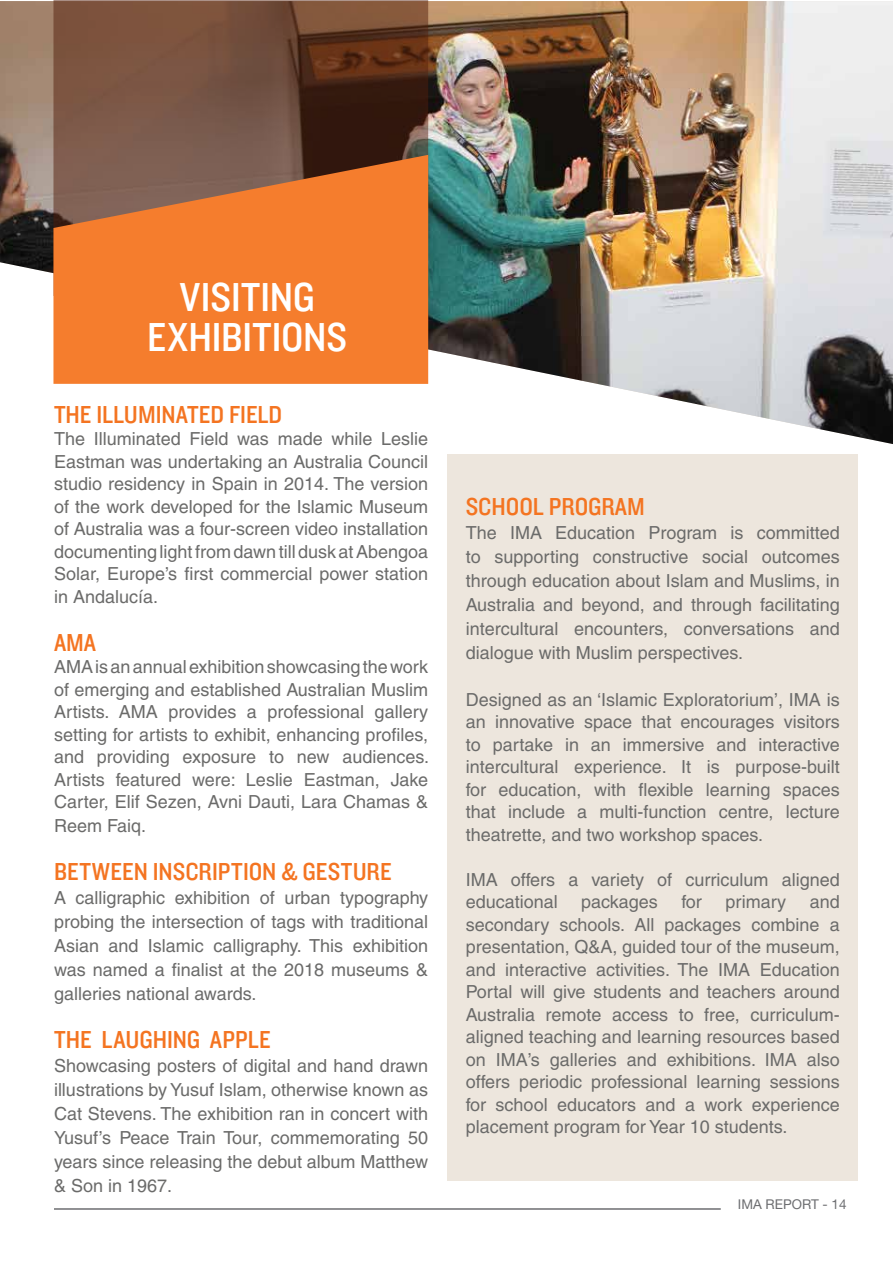
<style>
.page{position:relative;width:893px;height:1263px;background:#fff}
.page>*{position:absolute;margin:0;border:0;box-sizing:border-box;transform-origin:0 0}
.t1{font:42px/40.5px "Knockout HTF30 Junior Welterwt";color:#fff;text-align:center}
.t2{font:25.5px "Knockout HTF30 Junior Welterwt";color:#f47421}
.t3{font:18px/22.5px "Helvetica CE";color:#6b6b6a;text-align:justify}
.t4{font:13.5px "Helvetica Neue LT Std";color:#6d6e71}
</style>
<div class="page">
<hr style="left:54px;top:1208px;width:667px;height:2px;background:#6d6e71">
<div style="left:447px;top:454px;width:410px;height:727px;background:#ede6dd"></div>
<img style="left:0;top:1px;width:893px;height:443px">
<svg style="left:53px;top:0;width:375px;height:155px;background:#6b4736"></svg>
<svg style="left:53px;top:155px;width:375px;height:229px;background:#e07732"></svg>
<h1 class="t1" style="left:147px;top:278px;width:202px">VISITING<br>EXHIBITIONS</h1>
<h2 class="t2" style="left:54px;top:401px;width:230px">THE ILLUMINATED FIELD</h2>
<p class="t3" style="left:54px;top:428px;width:376px">The Illuminated Field was made while Leslie Eastman was undertaking an Australia Council studio residency in Spain in 2014. The version of the work developed for the Islamic Museum of Australia was a four-screen video installation documenting light from dawn till dusk at Abengoa Solar, Europe’s first commercial power station in Andalucía.</p>
<h2 class="t2" style="left:54px;top:629px;width:44px">AMA</h2>
<p class="t3" style="left:54px;top:656px;width:377px">AMA is an annual exhibition showcasing the work of emerging and established Australian Muslim Artists. AMA provides a professional gallery setting for artists to exhibit, enhancing profiles, and providing exposure to new audiences.<br>Artists featured were: Leslie Eastman, Jake Carter, Elif Sezen, Avni Dauti, Lara Chamas &amp; Reem Faiq.</p>
<h2 class="t2" style="left:54px;top:859px;width:339px">BETWEEN INSCRIPTION &amp; GESTURE</h2>
<p class="t3" style="left:54px;top:886px;width:376px;line-height:24px">A calligraphic exhibition of urban typography probing the intersection of tags with traditional Asian and Islamic calligraphy. This exhibition was named a finalist at the 2018 museums &amp; galleries national awards.</p>
<h2 class="t2" style="left:54px;top:1027px;width:218px">THE LAUGHING APPLE</h2>
<p class="t3" style="left:54px;top:1054px;width:376px;line-height:24px">Showcasing posters of digital and hand drawn illustrations by Yusuf Islam, otherwise known as Cat Stevens. The exhibition ran in concert with Yusuf’s Peace Train Tour, commemorating 50 years since releasing the debut album Matthew &amp; Son in 1967.</p>
<h2 class="t2" style="left:466px;top:494px;width:181px">SCHOOL PROGRAM</h2>
<p class="t3" style="left:466px;top:521px;width:375px;line-height:24px">The IMA Education Program is committed to supporting constructive social outcomes through education about Islam and Muslims, in Australia and beyond, and through facilitating intercultural encounters, conversations and dialogue with Muslim perspectives.</p>
<p class="t3" style="left:466px;top:688px;width:375px">Designed as an ‘Islamic Exploratorium’, IMA is an innovative space that encourages visitors to partake in an immersive and interactive intercultural experience. It is purpose-built for education, with flexible learning spaces that include a multi-function centre, lecture theatrette, and two workshop spaces.</p>
<p class="t3" style="left:466px;top:868px;width:375px">IMA offers a variety of curriculum aligned educational</p>
<p class="t3" style="left:581px;top:891px;width:78px">packages</p>
<p class="t3" style="left:681px;top:891px;width:22px">for</p>
<p class="t3" style="left:725px;top:891px;width:62px">primary</p>
<p class="t3" style="left:466px;top:891px;width:375px;text-indent:344px">and secondary schools. All packages combine a presentation, Q&amp;A, guided tour of the museum, and interactive activities. The IMA Education Portal will give students and teachers around Australia remote access to free, curriculum&shy;aligned teaching and learning resources based on IMA’s galleries and exhibitions. IMA also offers periodic professional learning sessions for school educators and a work experience placement program for Year 10 students.</p>
<p class="t4" style="left:738px;top:1196px;width:110px">IMA REPORT - 14</p>
</div>
